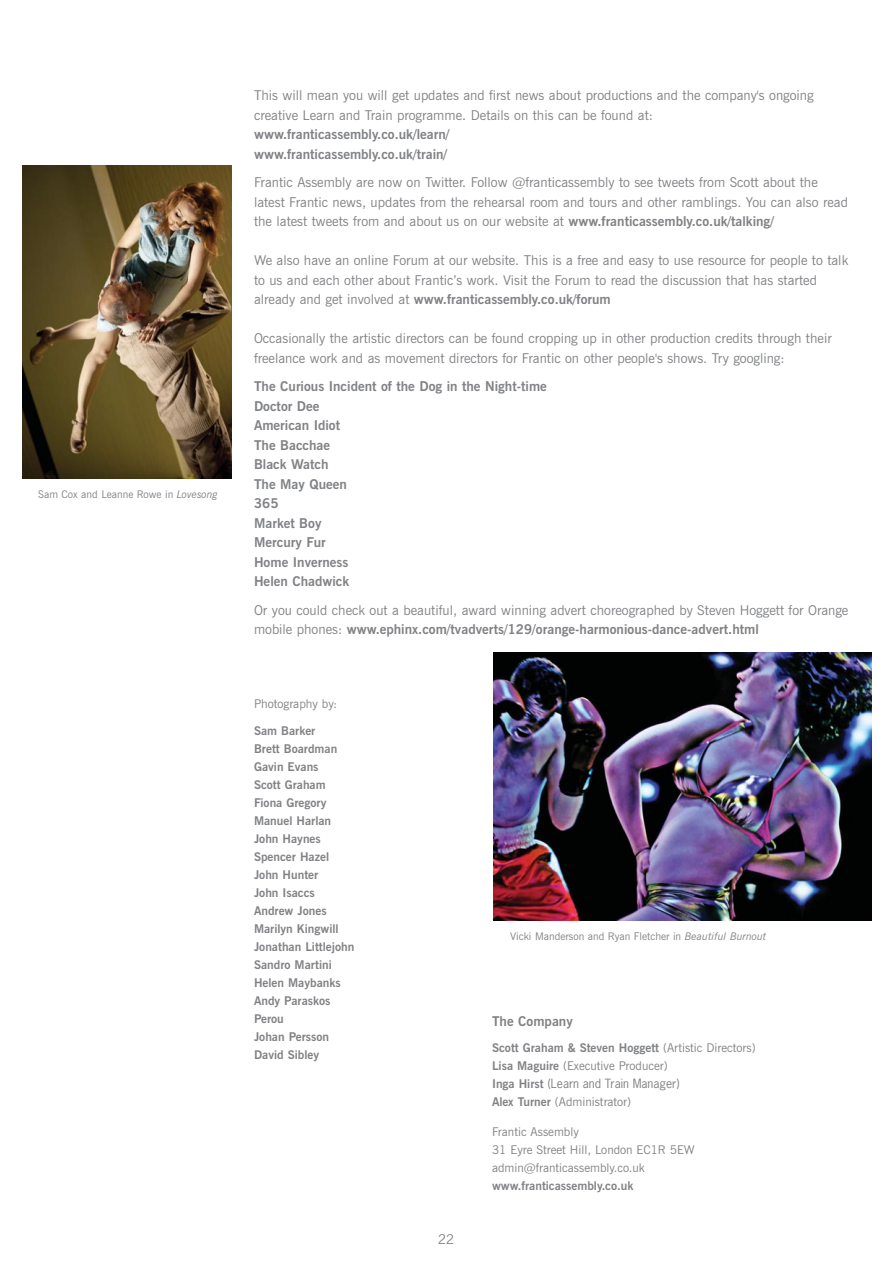
<style>
.page{position:relative;width:893px;height:1263px;background:#fff}
.page>*{position:absolute;margin:0;border:0;box-sizing:border-box;transform-origin:0 0}
.t1{font:13.5px/19.5px "News Gothic BT";color:#808285}
.t2{font:700 13.5px/19.5px "News Gothic BT";color:#808285}
.t3{font:700 12px/18px "News Gothic BT";color:#808285}
.t4{font:12px/18px "News Gothic BT";color:#808285}
.t5{font:12px "News Gothic";color:#808285}
.t6{font:10.5px "News Gothic BT";color:#808285}
.s1{font-style:italic}
.s2{font-weight:700}
.s3{font-family:"News Gothic BT";font-weight:700}
</style>
<div class="page">
<img style="left:22px;top:165px;width:210px;height:313px">
<img style="left:493px;top:652px;width:379px;height:268px">
<p class="t6" style="left:38px;top:490px;width:181px">Sam Cox and Leanne Rowe in <span class="s1">Lovesong</span></p>
<p class="t1" style="left:254px;top:87px;width:561px">This will mean you will get updates and first news about productions and the company's ongoing creative Learn and Train programme. Details on this can be found at:</p>
<p class="t2" style="left:254px;top:126px;width:197px">www.franticassembly.co.uk/learn/ www.franticassembly.co.uk/train/</p>
<p class="t1" style="left:254px;top:174px;width:595px">Frantic Assembly are now on Twitter. Follow @franticassembly to see tweets from Scott about the latest Frantic news, updates from the rehearsal room and tours and other ramblings. You can also read the latest tweets from and about us on our website at <span class="s2">www.franticassembly.co.uk/talking/</span></p>
<p class="t1" style="left:254px;top:252px;width:596px">We also have an online Forum at our website. This is a free and easy to use resource for people to talk to us and each other about Frantic’s work. Visit the Forum to read the discussion that has started already and get involved at <span class="s2">www.franticassembly.co.uk/forum</span></p>
<p class="t1" style="left:254px;top:330px;width:579px">Occasionally the artistic directors can be found cropping up in other production credits through their freelance work and as movement directors for Frantic on other people's shows. Try googling:</p>
<p class="t2" style="left:254px;top:378px;width:294px">The Curious Incident of the Dog in the Night-time<br>Doctor Dee<br>American Idiot<br>The Bacchae<br>Black Watch<br>The May Queen<br>365<br>Market Boy<br>Mercury Fur<br>Home Inverness<br>Helen Chadwick</p>
<p class="t1" style="left:254px;top:601px;width:596px">Or you could check out a beautiful, award winning advert choreographed by Steven Hoggett for Orange mobile phones: <span class="s2">www.ephinx.com/tvadverts/129/orange-harmonious-dance-advert.html</span></p>
<p class="t4" style="left:254px;top:696px;width:85px">Photography by:</p>
<p class="t3" style="left:254px;top:723px;width:102px">Sam Barker<br>Brett Boardman<br>Gavin Evans<br>Scott Graham<br>Fiona Gregory<br>Manuel Harlan<br>John Haynes<br>Spencer Hazel<br>John Hunter<br>John Isaccs<br>Andrew Jones<br>Marilyn Kingwill<br>Jonathan Littlejohn<br>Sandro Martini<br>Helen Maybanks<br>Andy Paraskos<br>Perou<br>Johan Persson<br>David Sibley</p>
<p class="t1" style="left:438px;top:1230px;width:18px">22</p>
<p class="t6" style="left:510px;top:932px;width:257px">Vicki Manderson and Ryan Fletcher in <span class="s1">Beautiful Burnout</span></p>
<p class="t2" style="left:492px;top:1013px;width:82px">The Company</p>
<p class="t4" style="left:492px;top:1039px;width:265px"><span class="s2">Scott Graham &amp; Steven Hoggett</span> (Artistic Directors)<br><span class="s2">Lisa Maguire</span> (Executive Producer)</p>
<p class="t5" style="left:492px;top:1078px;width:189px"><span class="s3">Inga Hirst</span> (Learn and Train Manager)</p>
<p class="t4" style="left:492px;top:1093px;width:141px"><span class="s2">Alex Turner</span> (Administrator)</p>
<p class="t4" style="left:492px;top:1123px;width:204px">Frantic Assembly<br>31 Eyre Street Hill, London EC1R 5EW admin@franticassembly.co.uk</p>
<p class="t3" style="left:492px;top:1177px;width:143px">www.franticassembly.co.uk</p>
</div>
